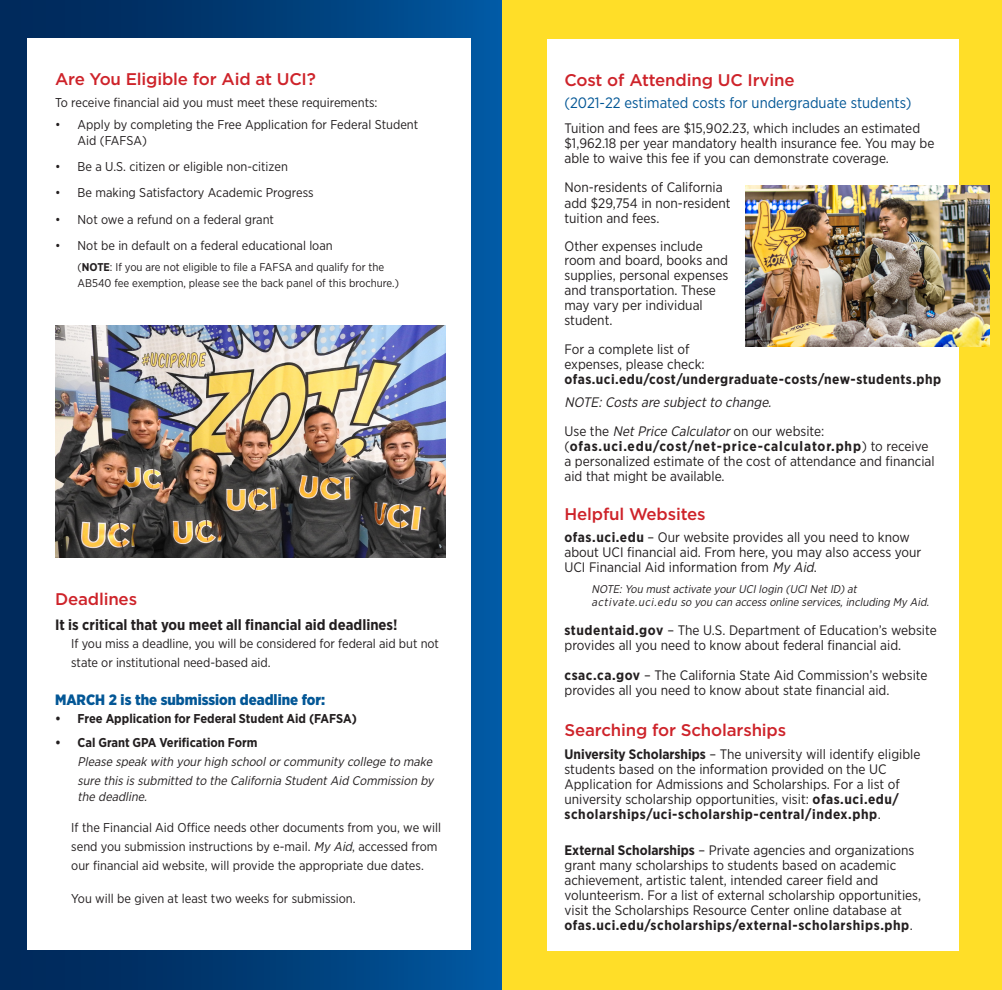
<style>
.page{position:relative;width:1002px;height:990px;background:#fff}
.page>*{position:absolute;margin:0;border:0;box-sizing:border-box;transform-origin:0 0}
.t1{font:500 16.88px "Gotham";letter-spacing:-.01em;color:#ce232a}
.t2{font:700 15px "Gotham Narrow";color:#231f20}
.t3{font:15px "Gotham Narrow";color:#035796}
.t4{font:900 15px "Gotham Narrow";color:#035796}
.t5{font:13.75px/15px "Gotham Narrow";color:#231f20}
.t6{font:700 13.75px/15px "Gotham Narrow";letter-spacing:.035em;color:#231f20}
.t7{font:italic 13.75px "Gotham Narrow";color:#231f20}
.t8{font:12.75px/18.8px "Gotham Narrow";color:#231f20}
.t9{font:700 12.75px "Gotham Narrow";color:#231f20}
.t10{font:italic 12.5px/18.8px "Gotham Narrow";color:#231f20}
.t11{font:11.25px "Gotham Narrow";color:#231f20}
.t12{font:italic 11.25px/12.5px "Gotham Narrow";color:#231f20}
.s1{font-weight:700}
.s2{font-style:italic}
.s3{font-weight:400}
</style>
<div class="page">
<div style="left:0;top:0;width:510px;height:990px;background:linear-gradient(to right,#002251,#0459a0)"></div>
<div style="left:502px;top:0;width:499px;height:990px;background:#ffde28"></div>
<div style="left:27px;top:38px;width:443px;height:911px;background:#fff"></div>
<img style="left:55px;top:325px;width:390px;height:233px">
<div style="left:547px;top:39px;width:411px;height:911px;background:#fff"></div>
<img style="left:745px;top:185px;width:244px;height:162px">
<p class="t1" style="left:55px;top:68px;width:262px">Are You Eligible for Aid at UCI?</p>
<p class="t8" style="left:55px;top:93px;width:324px">To receive financial aid you must meet these requirements:</p>
<p class="t8" style="left:78px;top:116px;width:342px;line-height:16.2px;text-indent:-22px">• Apply by completing the Free Application for Federal Student<br>Aid (FAFSA)</p>
<p class="t8" style="left:55px;top:157px;width:234px">• Be a U.S. citizen or eligible non-citizen</p>
<p class="t8" style="left:55px;top:183px;width:260px">• Be making Satisfactory Academic Progress</p>
<p class="t8" style="left:55px;top:210px;width:220px">• Not owe a refund on a federal grant</p>
<p class="t8" style="left:55px;top:236px;width:279px">• Not be in default on a federal educational loan</p>
<p class="t11" style="left:78px;top:260px;width:308px">(<span class="s1">NOTE</span>: If you are not eligible to file a FAFSA and qualify for the</p>
<p class="t11" style="left:78px;top:277px;width:323px">AB540 fee exemption, please see the back panel of this brochure.)</p>
<p class="t1" style="left:55px;top:588px;width:84px">Deadlines</p>
<p class="t2" style="left:55px;top:615px;width:344px">It is critical that you meet all financial aid deadlines!</p>
<p class="t8" style="left:71px;top:634px;width:369px">If you miss a deadline, you will be considered for federal aid but not state or institutional need-based aid.</p>
<p class="t4" style="left:55px;top:689px;width:272px">MARCH 2 is the submission deadline for:</p>
<p class="t9" style="left:55px;top:711px;width:303px">• Free Application for Federal Student Aid (FAFSA)</p>
<p class="t9" style="left:55px;top:734px;width:204px">• Cal Grant GPA Verification Form</p>
<p class="t10" style="left:78px;top:752px;width:360px">Please speak with yourhigh schoolorcommunity college to make sure thisissubmitted to the California StudentAid Commission by</p>
<p class="t10" style="left:78px;top:787px;width:74px">the deadline.</p>
<p class="t8" style="left:71px;top:818px;width:371px">If the Financial Aid Office needs other documents from you, we will send you submission instructions by e-mail. <span class="s2">My Aid</span>, accessed from our financial aid website, will provide the appropriate due dates.</p>
<p class="t8" style="left:71px;top:889px;width:286px">You will be given at least two weeks for submission.</p>
<p class="t1" style="left:564px;top:69px;width:231px">Cost of Attending UC Irvine</p>
<p class="t3" style="left:564px;top:93px;width:348px">(2021-22 estimated costs for undergraduate students)</p>
<p class="t5" style="left:564px;top:120px;width:371px">Tuition and fees are $15,902.23, which includes an estimated $1,962.18 per year mandatory health insurance fee. You may be able to waive this fee if you can demonstrate coverage.</p>
<p class="t5" style="left:564px;top:178px;width:168px;line-height:16.2px">Non-residents of California add $29,754 in non-resident</p>
<p class="t5" style="left:564px;top:210px;width:96px">tuition and fees.</p>
<p class="t5" style="left:564px;top:239px;width:165px;line-height:13.8px">Other expenses include room and board, books and</p>
<p class="t5" style="left:564px;top:268px;width:165px">supplies, personal expenses and transportation. These may vary per individual student.</p>
<p class="t6" style="left:564px;top:341px;width:378px"><span class="s3">For a complete list of<br>expenses, please check: </span>ofas.uci.edu/cost/undergraduate-costs/new-students.php</p>
<p class="t7" style="left:564px;top:394px;width:211px">NOTE:Costsare subjectto change.</p>
<p class="t5" style="left:564px;top:423px;width:371px">U s e t h e <span class="s2">NetPrice Calculator</span>o n o u r we bs i te : (<span class="s1">ofas.uci.edu/cost/net-price-calculator.php</span>) to receive a personalized estimate of the cost of attendance and financial aid that might be available.</p>
<p class="t1" style="left:564px;top:503px;width:143px">Helpful Websites</p>
<p class="t5" style="left:564px;top:529px;width:358px"><span class="s1">ofas.uci.edu</span> – Our website provides all you need to know about UCI financial aid. From here, you may also access your<br>UCI Financial Aid information from <span class="s2">My Aid</span>.</p>
<p class="t12" style="left:591px;top:583px;width:341px">NOTE:You mustactivate yourUCIlogin (UCINetID)at activate.uci.edu so you can accessonline services,including My Aid.</p>
<p class="t5" style="left:564px;top:623px;width:374px"><span class="s1">studentaid.gov</span> – The U.S. Department of Education’s website provides all you need to know about federal financial aid.</p>
<p class="t5" style="left:564px;top:668px;width:364px"><span class="s1">csac.ca.gov</span> – The California State Aid Commission’s website provides all you need to know about state financial aid.</p>
<p class="t1" style="left:564px;top:719px;width:223px">Searching for Scholarships</p>
<p class="t5" style="left:564px;top:746px;width:357px"><span class="s1">University Scholarships</span> – The university will identify eligible students based on the information provided on the UC Application for Admissions and Scholarships. For a list of university scholarship opportunities, visit: <span class="s1">ofas.uci.edu/ scholarships/uci-scholarship-central/index.php</span>.</p>
<p class="t5" style="left:564px;top:842px;width:358px"><span class="s1">External Scholarships</span> – Private agencies and organizations grant many scholarships to students based on academic achievement, artistic talent, intended career field and volunteerism. For a list of external scholarship opportunities, visit the Scholarships Resource Center online database at <span class="s1">ofas.uci.edu/scholarships/external-scholarships.php</span>.</p>
</div>
